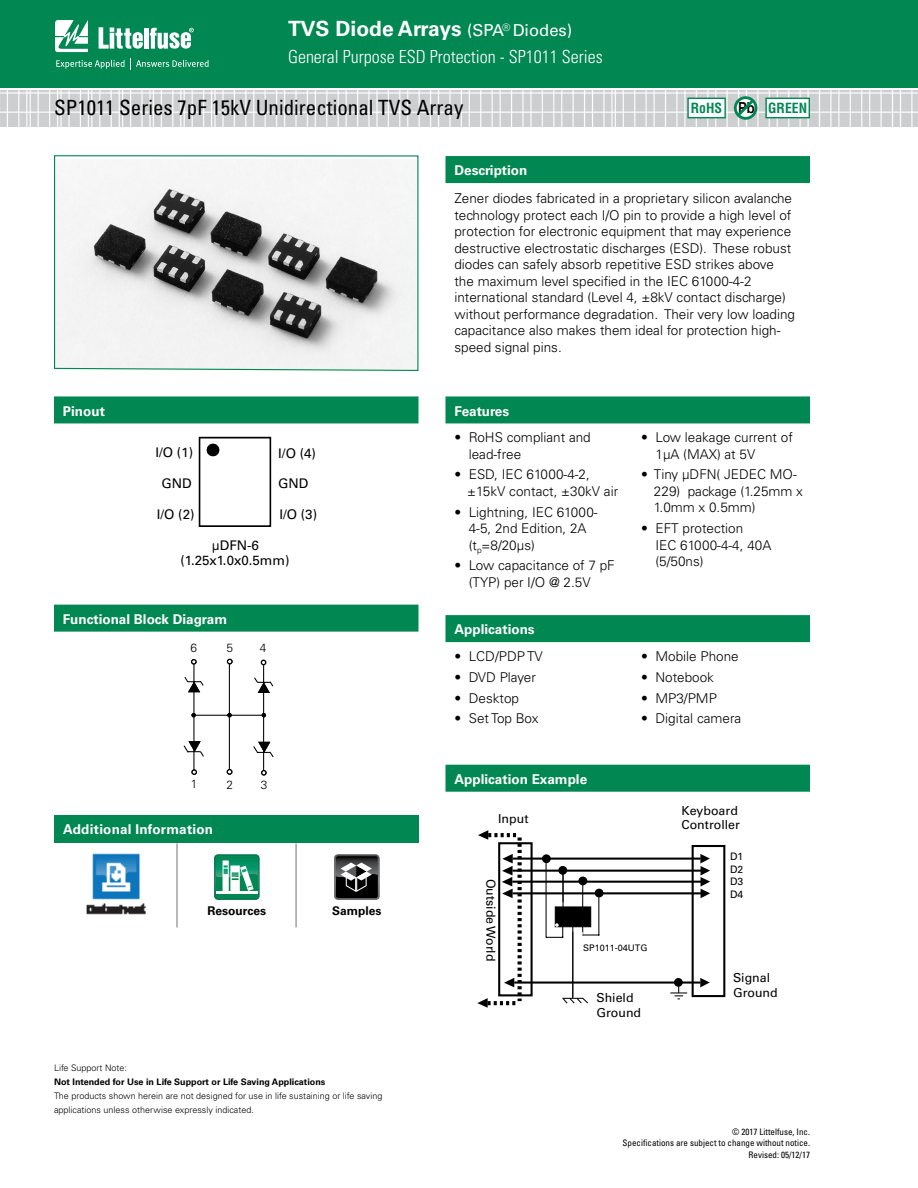
<style>
.page{position:relative;width:918px;height:1188px;background:#fff}
.page>*{position:absolute;margin:0;border:0;box-sizing:border-box;transform-origin:0 0}
.t1{font:condensed 21px "Univers LT Std";color:#000}
.t2{font:700 21px "Univers LT Std";color:#fff}
.t3{font:300 condensed 18px "Univers LT Std";color:#fff}
.t4{font:700 condensed 13.65px "Helvetica LT Std";color:#008752}
.t5{font:300 13.5px/16.5px "Univers LT Std";color:#000}
.t6{font:700 13.5px "Univers LT Std";color:#fff}
.t7{font:13.35px/15px "Univers LT Std";color:#000;text-align:center}
.t8{font:12.45px/14.9px "Univers LT Std";color:#000}
.t9{font:700 12px "Univers LT Std";color:#000}
.t10{font:300 11.85px "Univers LT Std";color:#000}
.t11{font:10.35px/12.5px "Univers LT Std";color:#000;text-align:justify}
.t12{font:300 9px/14.1px "Univers LT Std";color:#000}
.t13{font:condensed 9px/10.8px "Univers LT Std";color:#000;text-align:right}
.t14{font:700 9px "Univers LT Std";color:#000}
.t15{font:9px "Univers LT Std";color:#000}
.s1{font-weight:400;font-size:16.5px}
.s2{font-family:"Univers LT Std";font-stretch:expanded;font-size:15.15px;color:#000}
</style>
<div class="page">
<div style="left:0;top:0;width:918px;height:88px;background:#008752"></div>
<img style="left:0;top:91px;width:918px;height:36px">
<svg style="left:55px;top:20px;width:33px;height:32px"></svg>
<hr style="left:144px;top:28px;width:4px;height:21px;background:#fff">
<svg style="left:150px;top:28px;width:44px;height:21px"></svg>
<svg style="left:99px;top:27px;width:44px;height:22px"></svg>
<svg style="left:56px;top:58px;width:153px;height:11px"></svg>
<div style="left:446px;top:156px;width:364px;height:27px;background:#008752"></div>
<div style="left:446px;top:615px;width:364px;height:27px;background:#008752"></div>
<div style="left:446px;top:396px;width:364px;height:27px;background:#008752"></div>
<div style="left:54px;top:396px;width:364px;height:27px;background:#008752"></div>
<div style="left:199px;top:437px;width:72px;height:90px;border:1px solid #000"></div>
<div style="left:207px;top:444px;width:12px;height:12px;background:#000;border-radius:50%"></div>
<div style="left:207px;top:444px;width:12px;height:12px;border:1px solid #000;border-radius:50%"></div>
<svg style="left:54px;top:155px;width:365px;height:216px"></svg>
<div style="left:54px;top:605px;width:364px;height:27px;background:#008752"></div>
<hr style="left:229px;top:664px;width:1px;height:105px;background:#000">
<svg style="left:227px;top:659px;width:6px;height:5px"></svg>
<svg style="left:227px;top:769px;width:5px;height:6px"></svg>
<svg style="left:184px;top:659px;width:21px;height:116px"></svg>
<svg style="left:227px;top:713px;width:5px;height:4px"></svg>
<svg style="left:252px;top:660px;width:22px;height:116px"></svg>
<hr style="left:194px;top:715px;width:70px;height:1px;background:#000">
<div style="left:688px;top:98px;width:37px;height:20px;background:#fff"></div>
<div style="left:687px;top:98px;width:39px;height:20px;border:1px solid #008752"></div>
<div style="left:734px;top:96px;width:23px;height:24px;border:3px solid #008752;border-radius:50%"></div>
<svg style="left:734px;top:96px;width:23px;height:23px"></svg>
<div style="left:766px;top:98px;width:43px;height:20px;background:#fff"></div>
<div style="left:765px;top:98px;width:45px;height:20px;border:1px solid #008752"></div>
<div style="left:446px;top:765px;width:364px;height:27px;background:#008752"></div>
<svg style="left:582px;top:925px;width:17px;height:11px"></svg>
<hr style="left:598px;top:897px;width:1px;height:38px;background:#000">
<svg style="left:582px;top:885px;width:1px;height:21px"></svg>
<hr style="left:546px;top:863px;width:1px;height:74px;background:#000">
<hr style="left:572px;top:921px;width:1px;height:77px;background:#000">
<div style="left:692px;top:845px;width:33px;height:152px;background:#fff;border:2px solid #000"></div>
<div style="left:498px;top:842px;width:35px;height:154px;background:#fff;border:2px solid #000"></div>
<div style="left:542px;top:854px;width:9px;height:9px;background:#000;border-radius:50%"></div>
<div style="left:558px;top:866px;width:9px;height:9px;background:#000;border-radius:50%"></div>
<div style="left:578px;top:877px;width:9px;height:8px;background:#000;border-radius:50%"></div>
<svg style="left:700px;top:854px;width:10px;height:44px"></svg>
<div style="left:595px;top:889px;width:9px;height:8px;background:#000;border-radius:50%"></div>
<svg style="left:700px;top:978px;width:10px;height:9px"></svg>
<hr style="left:563px;top:874px;width:1px;height:38px;background:#000">
<svg style="left:562px;top:997px;width:26px;height:7px"></svg>
<div style="left:674px;top:978px;width:9px;height:9px;background:#000;border-radius:50%"></div>
<svg style="left:670px;top:986px;width:17px;height:13px"></svg>
<div style="left:555px;top:906px;width:36px;height:21px;background:#000;border:1px solid #000"></div>
<svg style="left:546px;top:923px;width:17px;height:15px"></svg>
<svg style="left:477px;top:830px;width:45px;height:178px"></svg>
<hr style="left:512px;top:870px;width:190px;height:2px;background:#000">
<hr style="left:513px;top:858px;width:188px;height:2px;background:#000">
<hr style="left:512px;top:881px;width:190px;height:2px;background:#000">
<hr style="left:513px;top:892px;width:189px;height:2px;background:#000">
<hr style="left:514px;top:982px;width:187px;height:2px;background:#000">
<div style="left:54px;top:815px;width:364px;height:28px;background:#008752"></div>
<img style="left:86px;top:853px;width:60px;height:62px">
<svg style="left:334px;top:854px;width:46px;height:46px;background:#4c4c4d"></svg>
<hr style="left:296px;top:843px;width:1px;height:84px;background:#808285">
<hr style="left:176px;top:843px;width:2px;height:84px;background:#808285">
<svg style="left:214px;top:854px;width:46px;height:46px"></svg>
<hr style="left:216px;top:891px;width:41px;height:2px;background:#fff">
<h1 class="t2" style="left:288px;top:16px;width:286px">TVS Diode Arrays <span class="s1">(SPA</span><sup>®</sup> <span class="s1">Diodes)</span></h1>
<h2 class="t3" style="left:288px;top:45px;width:316px">General Purpose ESD Protection - SP1011 Series</h2>
<h1 class="t1" style="left:54px;top:94px;width:411px">SP1011 Series 7pF 15kV Unidirectional TVS Array</h1>
<p class="t6" style="left:454px;top:163px;width:74px">Description</p>
<p class="t4" style="left:691px;top:99px;width:118px">RoHS <span class="s2">Pb</span> GREEN</p>
<p class="t6" style="left:63px;top:403px;width:43px">Pinout</p>
<p class="t7" style="left:155px;top:445px;width:39px">I/O (1)</p>
<p class="t7" style="left:162px;top:476px;width:32px">GND</p>
<p class="t7" style="left:278px;top:476px;width:32px">GND</p>
<p class="t7" style="left:278px;top:446px;width:39px">I/O (4)</p>
<p class="t7" style="left:157px;top:507px;width:39px">I/O (2)</p>
<p class="t7" style="left:279px;top:507px;width:39px">I/O (3)</p>
<p class="t7" style="left:181px;top:538px;width:110px">µDFN-6 (1.25x1.0x0.5mm)</p>
<p class="t6" style="left:63px;top:611px;width:166px">Functional Block Diagram</p>
<p class="t10" style="left:191px;top:641px;width:8px">6</p>
<p class="t10" style="left:227px;top:641px;width:8px">5</p>
<p class="t10" style="left:260px;top:641px;width:8px">4</p>
<p class="t10" style="left:191px;top:777px;width:8px">1</p>
<p class="t10" style="left:227px;top:777px;width:8px">2</p>
<p class="t10" style="left:261px;top:778px;width:8px">3</p>
<p class="t6" style="left:63px;top:822px;width:152px">Additional Information</p>
<p class="t9" style="left:208px;top:904px;width:60px">Resources</p>
<p class="t9" style="left:332px;top:903px;width:51px">Samples</p>
<p class="t12" style="left:54px;top:1060px;width:75px">Life Support Note:</p>
<p class="t14" style="left:54px;top:1076px;width:273px">Not Intended for Use in Life Support or Life Saving Applications</p>
<p class="t12" style="left:54px;top:1089px;width:330px">The products shown herein are not designed for use in life sustaining or life saving applications unless otherwise expressly indicated.</p>
<p class="t5" style="left:454px;top:190px;width:342px">Zener diodes fabricated in a proprietary silicon avalanche technology protect each I/O pin to provide a high level of protection for electronic equipment that may experience destructive electrostatic discharges (ESD). These robust diodes can safely absorb repetitive ESD strikes above the maximum level specified in the IEC 61000-4-2 international standard (Level 4, ±8kV contact discharge) without performance degradation. Their very low loading capacitance also makes them ideal for protection high&shy;speed signal pins.</p>
<p class="t6" style="left:454px;top:403px;width:56px">Features</p>
<p class="t5" style="left:469px;top:429px;width:124px;text-indent:-14px">• RoHS compliant and lead-free</p>
<p class="t5" style="left:467px;top:466px;width:152px;text-indent:-13px">• ESD, IEC 61000-4-2, ±15kV contact, ±30kV air</p>
<p class="t5" style="left:469px;top:503px;width:130px;text-indent:-14px">• Lightning, IEC 61000-<br>4-5, 2nd Edition, 2A (t<sub>p</sub>=8/20µs)</p>
<p class="t5" style="left:469px;top:557px;width:148px;text-indent:-14px">• Low capacitance of 7 pF (TYP) per I/O @ 2.5V</p>
<p class="t6" style="left:454px;top:622px;width:82px">Applications</p>
<p class="t5" style="left:454px;top:648px;width:90px">• LCD/PDP TV</p>
<p class="t5" style="left:454px;top:669px;width:83px">• DVD Player</p>
<p class="t5" style="left:454px;top:690px;width:66px">• Desktop</p>
<p class="t5" style="left:454px;top:710px;width:86px">• Set Top Box</p>
<p class="t6" style="left:454px;top:771px;width:134px">Application Example</p>
<p class="t5" style="left:655px;top:429px;width:139px;text-indent:-14px">• Low leakage current of<br>1µA (MAX) at 5V</p>
<p class="t5" style="left:654px;top:466px;width:151px;text-indent:-13px">• Tiny μDFN( JEDEC MO-<br>229) package (1.25mm x<br>1.0mm x 0.5mm)</p>
<p class="t5" style="left:655px;top:520px;width:117px;text-indent:-14px">• EFT protection<br>IEC 61000-4-4, 40A (5/50ns)</p>
<p class="t5" style="left:641px;top:648px;width:99px">• Mobile Phone</p>
<p class="t5" style="left:641px;top:669px;width:74px">• Notebook</p>
<p class="t5" style="left:641px;top:690px;width:77px">• MP3/PMP</p>
<p class="t5" style="left:641px;top:710px;width:102px">• Digital camera</p>
<p class="t8" style="left:498px;top:811px;width:32px">Input</p>
<p class="t8" style="left:681px;top:803px;width:60px">Keyboard<br>Controller</p>
<p class="t11" style="left:730px;top:851px;width:15px">D1<br>D2<br>D3<br>D4</p>
<p class="t8" style="left:498px;top:879px;width:84px;rotate:90deg">Outside World</p>
<p class="t15" style="left:583px;top:942px;width:66px">SP1011-04UTG</p>
<p class="t8" style="left:596px;top:991px;width:46px">Shield<br>Ground</p>
<p class="t8" style="left:733px;top:971px;width:46px">Signal<br>Ground</p>
<p class="t13" style="left:623px;top:1126px;width:189px">© 2017 Littelfuse, Inc.<br>Specifications are subject to change without notice.</p>
<p class="t13" style="left:749px;top:1149px;width:63px">Revised: 05/12/17</p>
</div>
